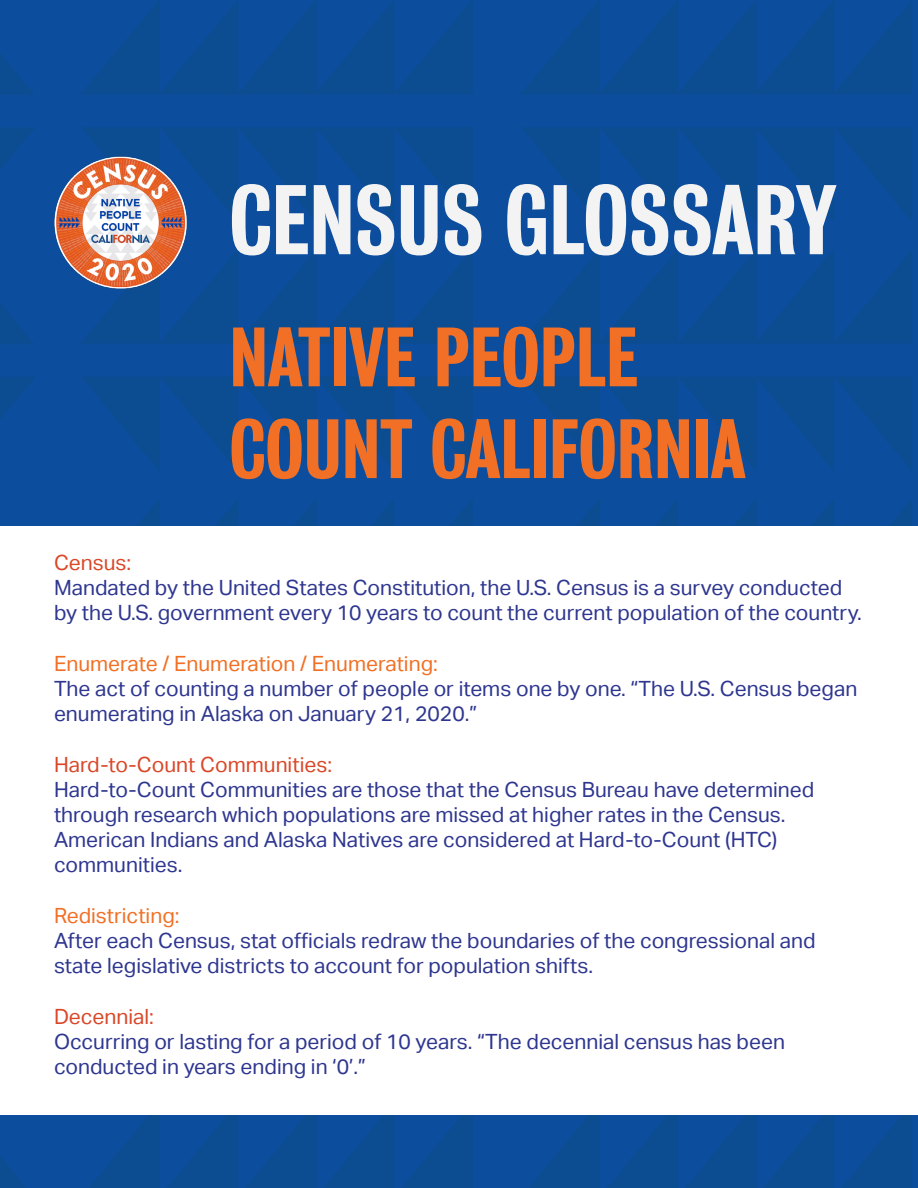
<style>
.page{position:relative;width:918px;height:1188px;background:#fff}
.page>*{position:absolute;margin:0;border:0;box-sizing:border-box;transform-origin:0 0}
.t1{font:500 90px "Bureau Grot Condensed";color:#f3f3f4}
.t2{font:500 76.5px/91.8px "Bureau Grot Condensed";color:#f17025}
.t3{font:21px/25.2px "Aktiv Grotesk";color:#2e368f}
.t4{font:21px "Aktiv Grotesk";color:#f17025}
.t5{font:21px "Aktiv Grotesk";color:#da4728}
</style>
<div class="page">
<img style="left:0;top:0;width:918px;height:525px">
<img style="left:54px;top:156px;width:134px;height:133px">
<img style="left:0;top:1115px;width:918px;height:73px">
<h1 class="t1" style="left:230px;top:168px;width:609px">CENSUS GLOSSARY</h1>
<h2 class="t2" style="left:230px;top:311px;width:518px">NATIVE PEOPLE<br>COUNT CALIFORNIA</h2>
<p class="t5" style="left:54px;top:550px;width:79px">Census:</p>
<p class="t3" style="left:54px;top:575px;width:809px">Mandated by the United States Constitution, the U.S. Census is a survey conducted by the U.S. government every 10 years to count the current population of the country.</p>
<p class="t4" style="left:54px;top:651px;width:385px">Enumerate / Enumeration / Enumerating:</p>
<p class="t3" style="left:54px;top:676px;width:805px">The act of counting a number of people or items one by one. “The U.S. Census began enumerating in Alaska on January 21, 2020.”</p>
<p class="t5" style="left:54px;top:752px;width:280px">Hard-to-Count Communities:</p>
<p class="t3" style="left:54px;top:777px;width:762px">Hard-to-Count Communities are those that the Census Bureau have determined through research which populations are missed at higher rates in the Census.<br>American Indians and Alaska Natives are considered at Hard-to-Count (HTC) communities.</p>
<p class="t4" style="left:54px;top:903px;width:127px">Redistricting:</p>
<p class="t3" style="left:54px;top:928px;width:763px">After each Census, stat officials redraw the boundaries of the congressional and state legislative districts to account for population shifts.</p>
<p class="t5" style="left:54px;top:1004px;width:101px">Decennial:</p>
<p class="t3" style="left:54px;top:1029px;width:733px">Occurring or lasting for a period of 10 years. “The decennial census has been conducted in years ending in ‘0’.”</p>
</div>
